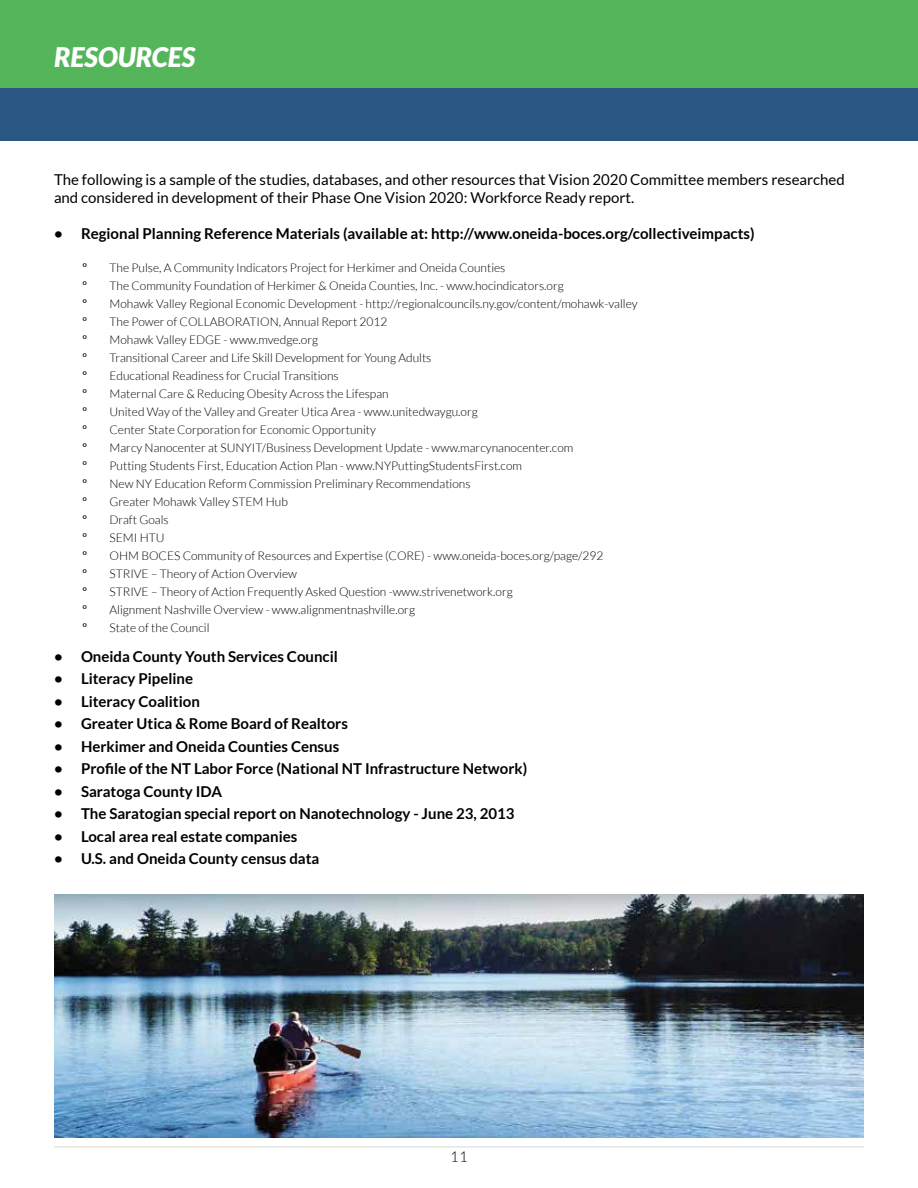
<style>
.page{position:relative;width:918px;height:1188px;background:#fff}
.page>*{position:absolute;margin:0;border:0;box-sizing:border-box;transform-origin:0 0}
.t1{font:italic 900 27px "Lato";color:#fff}
.t2{font:700 15px "Lato";color:#000}
.t3{font:15px/18px "Lato";color:#000}
.t4{font:300 15px "Lato";color:#000}
.t5{font:300 12px "Lato";color:#000}
.t6{font:12px "Lato";color:#000}
</style>
<div class="page">
<div style="left:0;top:0;width:918px;height:88px;background:#54b55b"></div>
<div style="left:0;top:88px;width:918px;height:52px;background:#2a5783"></div>
<hr style="left:54px;top:1147px;width:810px;height:1px;background:#d1d3d4">
<img style="left:54px;top:895px;width:810px;height:243px">
<h1 class="t1" style="left:54px;top:41px;width:143px">RESOURCES</h1>
<p class="t3" style="left:54px;top:170px;width:792px">The following is a sample of the studies, databases, and other resources that Vision 2020 Committee members researched and considered in development of their Phase One Vision 2020: Workforce Ready report.</p>
<p class="t2" style="left:54px;top:225px;width:702px">• Regional Planning Reference Materials (available at: http://www.oneida-boces.org/collectiveimpacts)</p>
<p class="t6" style="left:82px;top:261px;width:6px">º</p>
<p class="t5" style="left:110px;top:261px;width:397px">The Pulse, A Community Indicators Project for Herkimer and Oneida Counties</p>
<p class="t6" style="left:82px;top:279px;width:6px">º</p>
<p class="t5" style="left:110px;top:279px;width:456px">The Community Foundation of Herkimer &amp; Oneida Counties, Inc. - www.hocindicators.org</p>
<p class="t6" style="left:82px;top:297px;width:6px">º</p>
<p class="t5" style="left:110px;top:297px;width:530px">Mohawk Valley Regional Economic Development - http://regionalcouncils.ny.gov/content/mohawk-valley</p>
<p class="t6" style="left:82px;top:315px;width:6px">º</p>
<p class="t5" style="left:110px;top:315px;width:279px">The Power of COLLABORATION, Annual Report 2012</p>
<p class="t6" style="left:82px;top:333px;width:6px">º</p>
<p class="t5" style="left:110px;top:333px;width:210px">Mohawk Valley EDGE - www.mvedge.org</p>
<p class="t6" style="left:82px;top:351px;width:6px">º</p>
<p class="t5" style="left:110px;top:351px;width:323px">Transitional Career and Life Skill Development for Young Adults</p>
<p class="t6" style="left:82px;top:369px;width:6px">º</p>
<p class="t5" style="left:110px;top:369px;width:231px">Educational Readiness for Crucial Transitions</p>
<p class="t6" style="left:82px;top:387px;width:6px">º</p>
<p class="t5" style="left:110px;top:387px;width:281px">Maternal Care &amp; Reducing Obesity Across the Lifespan</p>
<p class="t6" style="left:82px;top:405px;width:6px">º</p>
<p class="t5" style="left:110px;top:405px;width:370px">United Way of the Valley and Greater Utica Area - www.unitedwaygu.org</p>
<p class="t6" style="left:82px;top:423px;width:6px">º</p>
<p class="t5" style="left:110px;top:423px;width:268px">Center State Corporation for Economic Opportunity</p>
<p class="t6" style="left:82px;top:441px;width:6px">º</p>
<p class="t5" style="left:110px;top:441px;width:465px">Marcy Nanocenter at SUNYIT/Business Development Update - www.marcynanocenter.com</p>
<p class="t6" style="left:82px;top:459px;width:6px">º</p>
<p class="t5" style="left:110px;top:459px;width:414px">Putting Students First, Education Action Plan - www.NYPuttingStudentsFirst.com</p>
<p class="t6" style="left:82px;top:477px;width:6px">º</p>
<p class="t5" style="left:110px;top:477px;width:363px">New NY Education Reform Commission Preliminary Recommendations</p>
<p class="t6" style="left:82px;top:495px;width:6px">º</p>
<p class="t5" style="left:110px;top:495px;width:180px">Greater Mohawk Valley STEM Hub</p>
<p class="t6" style="left:82px;top:513px;width:6px">º</p>
<p class="t5" style="left:110px;top:513px;width:61px">Draft Goals</p>
<p class="t6" style="left:82px;top:531px;width:6px">º</p>
<p class="t5" style="left:110px;top:531px;width:57px">SEMI HTU</p>
<p class="t6" style="left:82px;top:549px;width:6px">º</p>
<p class="t5" style="left:110px;top:549px;width:495px">OHM BOCES Community of Resources and Expertise (CORE) - www.oneida-boces.org/page/292</p>
<p class="t6" style="left:82px;top:567px;width:6px">º</p>
<p class="t5" style="left:110px;top:567px;width:189px">STRIVE – Theory of Action Overview</p>
<p class="t6" style="left:82px;top:585px;width:6px">º</p>
<p class="t5" style="left:110px;top:585px;width:405px">STRIVE – Theory of Action Frequently Asked Question -www.strivenetwork.org</p>
<p class="t6" style="left:82px;top:603px;width:6px">º</p>
<p class="t5" style="left:110px;top:603px;width:307px">Alignment Nashville Overview - www.alignmentnashville.org</p>
<p class="t6" style="left:82px;top:621px;width:6px">º</p>
<p class="t5" style="left:110px;top:621px;width:102px">State of the Council</p>
<p class="t2" style="left:54px;top:648px;width:285px">• Oneida County Youth Services Council</p>
<p class="t2" style="left:54px;top:670px;width:141px">• Literacy Pipeline</p>
<p class="t2" style="left:54px;top:693px;width:147px">• Literacy Coalition</p>
<p class="t2" style="left:54px;top:715px;width:295px">• Greater Utica &amp; Rome Board of Realtors</p>
<p class="t2" style="left:54px;top:738px;width:287px">• Herkimer and Oneida Counties Census</p>
<p class="t2" style="left:54px;top:760px;width:475px">• Profile of the NT Labor Force (National NT Infrastructure Network)</p>
<p class="t2" style="left:54px;top:783px;width:170px">• Saratoga County IDA</p>
<p class="t2" style="left:54px;top:805px;width:462px">• The Saratogian special report on Nanotechnology - June 23, 2013</p>
<p class="t2" style="left:54px;top:828px;width:245px">• Local area real estate companies</p>
<p class="t2" style="left:54px;top:850px;width:267px">• U.S. and Oneida County census data</p>
<p class="t4" style="left:450px;top:1149px;width:19px">11</p>
</div>
